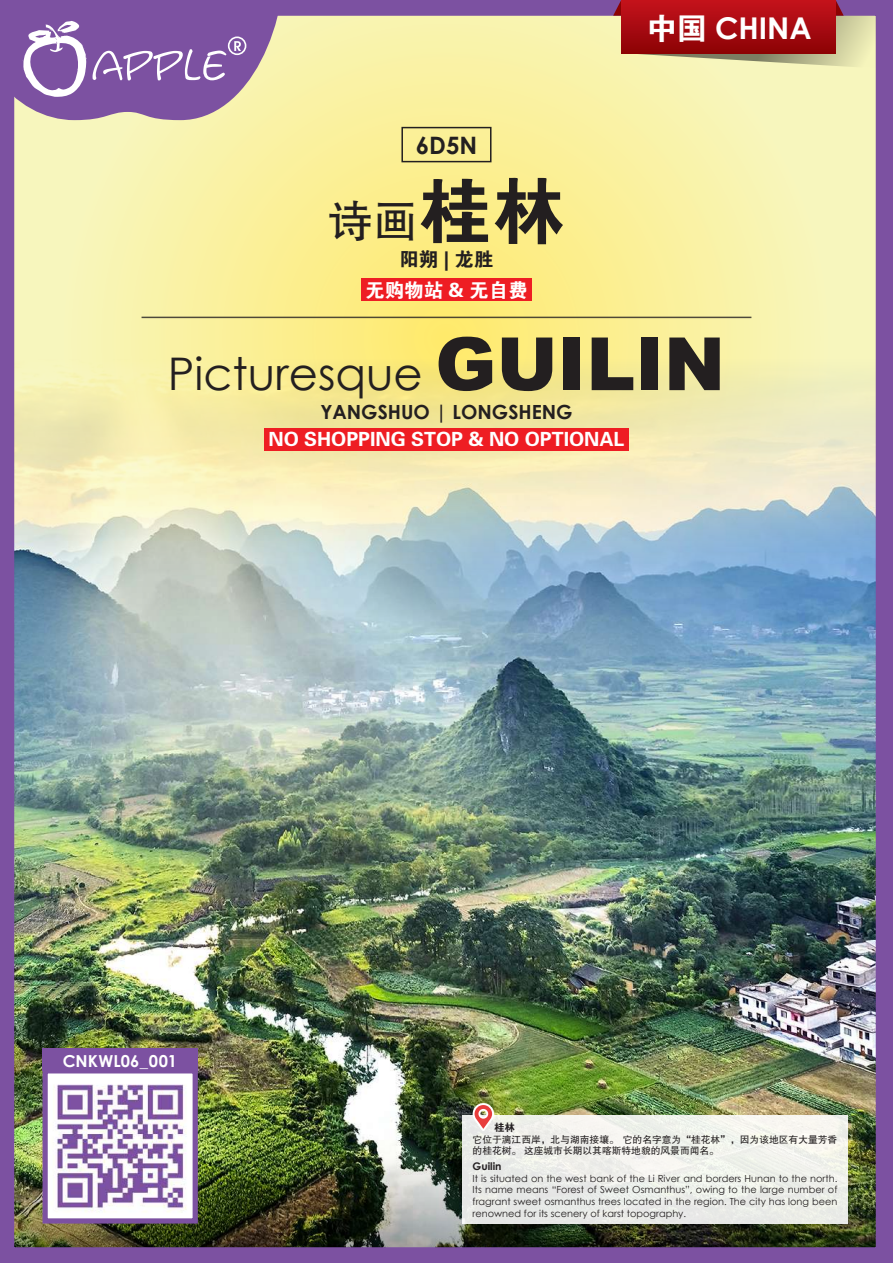
<style>
.page{position:relative;width:893px;height:1263px;background:#fff}
.page>*{position:absolute;margin:0;border:0;box-sizing:border-box;transform-origin:0 0}
.t1{font:900 73.5px "Arial";color:#231f20}
.t2{font:73.5px "FZDHTJW GB1 0";color:#231f20}
.t3{font:45px "Century Gothic";color:#231f20}
.t4{font:45px "FZHTJW GB1 0";color:#231f20}
.t5{font:700 30px "Century Gothic";color:#fff}
.t6{font:700 24px "Century Gothic";color:#231f20}
.t7{font:19.5px "FZDHTJW GB1 0";color:#fff}
.t8{font:700 19.5px "Century Gothic";color:#231f20}
.t9{font:19.5px "FZDHTJW GB1 0";color:#231f20}
.t10{font:700 16.5px "Century Gothic";letter-spacing:.01em;color:#fff}
.t11{font:700 10.5px "Century Gothic";color:#231f20}
.t12{font:10.5px "FZDHTJW GB1 0";color:#231f20}
.t13{font:9.75px/11.7px "Century Gothic";color:#231f20;text-align:justify}
.t14{font:9.75px/11.7px "FZHTJW GB1 0";color:#231f20}
.s1{font-family:"FZDHTJW GB1 0";font-weight:400}
</style>
<div class="page">
<img style="left:0;top:0;width:893px;height:1263px">
<svg style="left:613px;top:0;width:263px;height:68px;background:#cdc39f"></svg>
<div style="left:622px;top:0;width:213px;height:54px;background:linear-gradient(to bottom,#c4131c,#8c0205)"></div>
<div style="left:462px;top:1115px;width:386px;height:108px;background:#eeefea"></div>
<svg style="left:472px;top:1102px;width:23px;height:29px"></svg>
<svg style="left:40px;top:1066px;width:160px;height:160px"></svg>
<div style="left:43px;top:1048px;width:155px;height:23px;background:#7c51a1"></div>
<div style="left:401px;top:127px;width:90px;height:35px;border:2px solid #231f20"></div>
<div style="left:361px;top:279px;width:171px;height:22px;background:#ee1d23"></div>
<hr style="left:142px;top:317px;width:609px;height:1px;background:#231f20">
<div style="left:264px;top:428px;width:365px;height:22px;background:#ee1d23"></div>
<h3 class="t6" style="left:416px;top:127px;width:63px">6D5N</h3>
<h1 class="t2" style="left:418px;top:171px;width:148px">桂林</h1>
<h3 class="t7" style="left:365px;top:280px;width:164px">无购物站 &amp; 无自费</h3>
<h2 class="t4" style="left:328px;top:197px;width:91px">诗画</h2>
<h3 class="t9" style="left:399px;top:248px;width:96px">阳朔 | 龙胜</h3>
<h3 class="t5" style="left:647px;top:6px;width:166px"><span class="s1">中国</span> CHINA</h3>
<h1 class="t1" style="left:435px;top:311px;width:291px">GUILIN</h1>
<h2 class="t3" style="left:168px;top:342px;width:256px">Picturesque</h2>
<h3 class="t8" style="left:320px;top:397px;width:254px">YANGSHUO | LONGSHENG</h3>
<h3 class="t7" style="left:269px;top:429px;width:357px">NO SHOPPING STOP &amp; NO OPTIONAL</h3>
<h3 class="t10" style="left:63px;top:1048px;width:116px">CNKWL06_001</h3>
<p class="t12" style="left:494px;top:1121px;width:22px">桂林</p>
<p class="t14" style="left:473px;top:1134px;width:366px">它位于漓江西岸，北与湖南接壤。 它的名字意为“桂花林”，因为该地区有大量芳香的桂花树。 这座城市长期以其喀斯特地貌的风景而闻名。</p>
<p class="t11" style="left:473px;top:1158px;width:30px">Guilin</p>
<p class="t13" style="left:473px;top:1172px;width:366px">It is situated on the west bank of the Li River and borders Hunan to the north.<br>Its name means “Forest of Sweet Osmanthus”, owing to the large number of fragrant sweet osmanthus trees located in the region. The city has long been renowned for its scenery of karst topography.</p>
</div>
